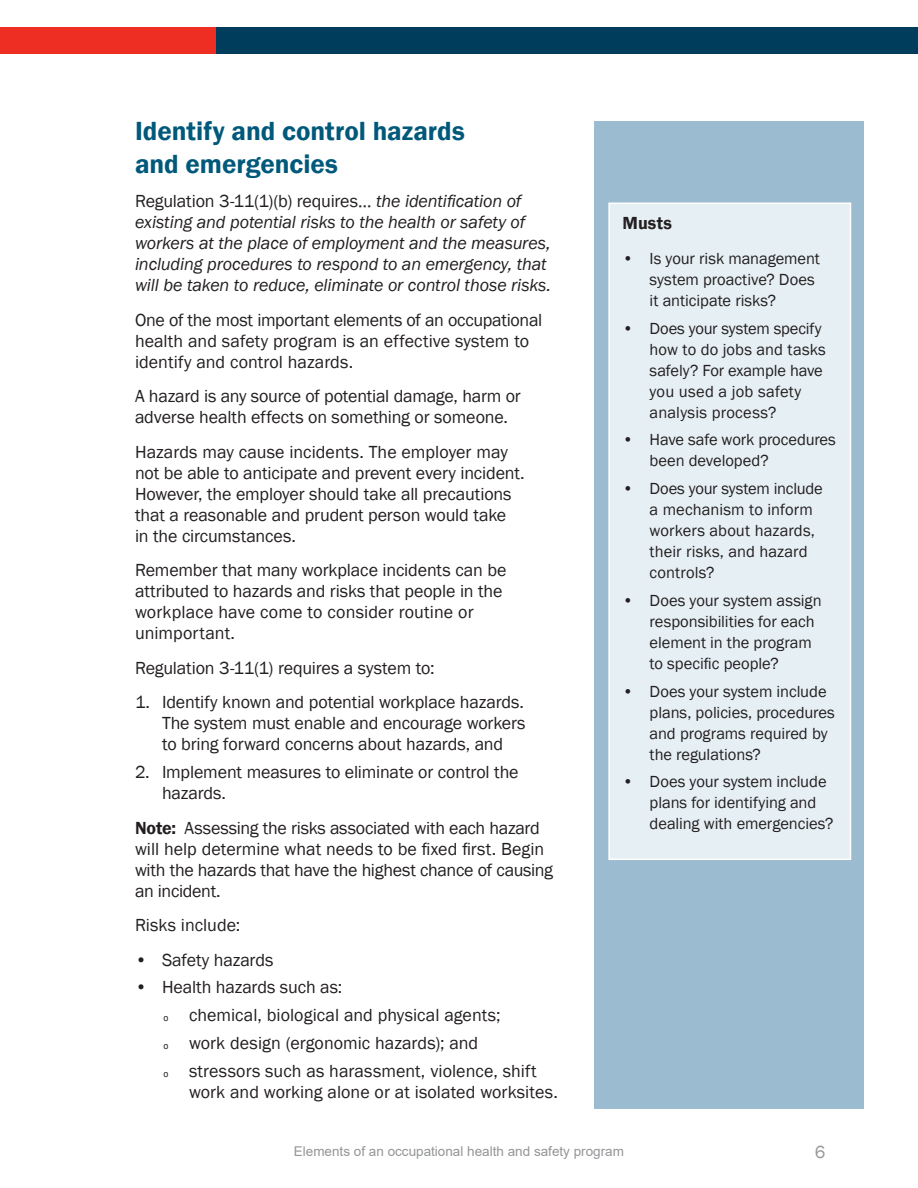
<style>
.page{position:relative;width:918px;height:1188px;background:#fff}
.page>*{position:absolute;margin:0;border:0;box-sizing:border-box;transform-origin:0 0}
.Main_headings{font:600 27px/32.4px "Franklin Gothic";color:#00597a}
.Body_copy{font:18px/21px "Franklin Gothic";letter-spacing:-.005em;color:#231f20}
.Body_copy-2{font:italic 18px/21px "Franklin Gothic";letter-spacing:-.01em;color:#231f20}
.Boxed_text{font:600 18px "Franklin Gothic";letter-spacing:.01em;color:#231f20}
.t1{font:18px "Franklin Gothic";color:#939598}
.t2{font:16.5px/21px "Franklin Gothic";letter-spacing:-.005em;color:#231f20}
.t3{font:13.5px "Arial";color:#939598}
.s1{font-style:normal}
.s2{font-weight:600}
.s3{font-family:"Arial";font-size:9px}
</style>
<div class="page">
<div style="left:208px;top:27px;width:710px;height:27px;background:#003d5c"></div>
<div style="left:0;top:27px;width:216px;height:27px;background:#ee2e22"></div>
<div style="left:594px;top:122px;width:270px;height:987px;background:#9bbcd0"></div>
<div style="left:609px;top:203px;width:241px;height:656px;background:#e6eff4"></div>
<div style="left:608px;top:202px;width:243px;height:658px;border:2px solid #fff"></div>
<p class="Main_headings" style="left:135px;top:116px;width:331px">Identify and control hazards and emergencies</p>
<p class="Body_copy-2" style="left:135px;top:191px;width:418px"><span class="s1">Regulation 3-11(1)(b) requires…</span> the identification of existing and potential risks to the health or safety of workers at the place of employment and the measures, including procedures to respond to an emergency, that will be taken to reduce, eliminate or control those risks.</p>
<p class="Body_copy" style="left:135px;top:310px;width:409px">One of the most important elements of an occupational health and safety program is an effective system to identify and control hazards.</p>
<p class="Body_copy" style="left:135px;top:386px;width:387px">A hazard is any source of potential damage, harm or adverse health effects on something or someone.</p>
<p class="Body_copy" style="left:135px;top:442px;width:389px">Hazards may cause incidents. The employer may not be able to anticipate and prevent every incident.<br>However, the employer should take all precautions that a reasonable and prudent person would take in the circumstances.</p>
<p class="Body_copy" style="left:135px;top:560px;width:373px">Remember that many workplace incidents can be attributed to hazards and risks that people in the workplace have come to consider routine or unimportant.</p>
<p class="Body_copy" style="left:135px;top:658px;width:301px">Regulation 3-11(1) requires a system to:</p>
<p class="Body_copy" style="left:162px;top:692px;width:365px;text-indent:-27px">1. Identify known and potential workplace hazards.<br>The system must enable and encourage workers to bring forward concerns about hazards, and</p>
<p class="Body_copy" style="left:162px;top:762px;width:358px;text-indent:-27px">2. Implement measures to eliminate or control the hazards.</p>
<p class="Body_copy" style="left:135px;top:817px;width:420px"><span class="s2">Note:</span> Assessing the risks associated with each hazard will help determine what needs to be fixed first. Begin with the hazards that have the highest chance of causing an incident.</p>
<p class="Body_copy" style="left:135px;top:915px;width:107px">Risks include:</p>
<p class="Body_copy" style="left:135px;top:949px;width:140px">• Safety hazards</p>
<p class="Body_copy" style="left:135px;top:977px;width:209px">• Health hazards such as:</p>
<p class="Body_copy" style="left:164px;top:1005px;width:339px"><span class="s3">0</span> chemical, biological and physical agents;</p>
<p class="Body_copy" style="left:164px;top:1033px;width:316px"><span class="s3">0</span> work design (ergonomic hazards); and</p>
<p class="Body_copy" style="left:189px;top:1060px;width:368px;text-indent:-25px"><span class="s3">0</span> stressors such as harassment, violence, shift work and working alone or at isolated worksites.</p>
<p class="Boxed_text" style="left:623px;top:212px;width:51px">Musts</p>
<p class="t2" style="left:650px;top:248px;width:172px;text-indent:-27px">• Is your risk management system proactive? Does it anticipate risks?</p>
<p class="t2" style="left:650px;top:318px;width:178px;text-indent:-27px">• Does your system specify how to do jobs and tasks safely? For example have you used a job safety analysis process?</p>
<p class="t2" style="left:650px;top:430px;width:188px;text-indent:-27px">• Have safe work procedures been developed?</p>
<p class="t2" style="left:650px;top:478px;width:175px;text-indent:-27px">• Does your system include a mechanism to inform workers about hazards, their risks, and hazard controls?</p>
<p class="t2" style="left:650px;top:590px;width:174px;text-indent:-27px">• Does your system assign responsibilities for each element in the program to specific people?</p>
<p class="t2" style="left:650px;top:681px;width:187px;text-indent:-27px">• Does your system include plans, policies, procedures and programs required by the regulations?</p>
<p class="t2" style="left:650px;top:772px;width:185px;text-indent:-27px">• Does your system include plans for identifying and dealing with emergencies?</p>
<p class="t3" style="left:294px;top:1142px;width:332px">Elements of an occupational health and safety program</p>
<p class="t1" style="left:815px;top:1141px;width:12px">6</p>
</div>
